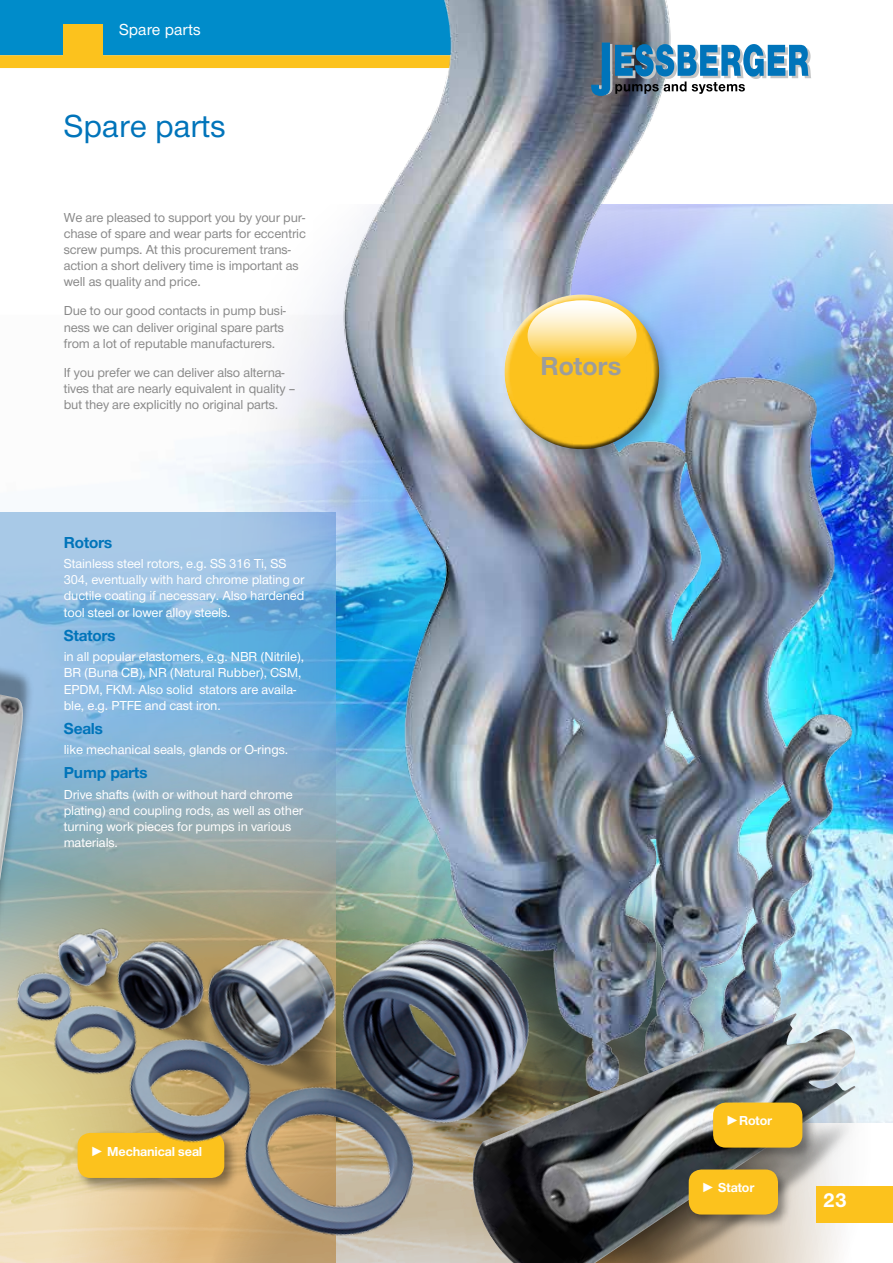
<style>
.page{position:relative;width:893px;height:1263px;background:#fff}
.page>*{position:absolute;margin:0;border:0;box-sizing:border-box;transform-origin:0 0}
.t1{font:500 33px "Nimbus Sans Novus T";color:#0074ba}
.t2{font:700 27px "Nimbus Sans Novus T";color:#9c9d9d}
.t3{font:700 21px "Nimbus Sans Novus T";color:#fff}
.t4{font:700 16.5px "Nimbus Sans Novus T";letter-spacing:-.01em;color:#0074ba}
.t5{font:500 16.5px "Nimbus Sans Novus T";color:#fff}
.t6{font:500 13.5px/16.2px "Nimbus Sans Novus T";letter-spacing:-.01em;color:#fff}
.t7{font:500 13.5px/16.2px "Nimbus Sans Novus T";letter-spacing:-.01em;color:#898989}
.t8{font:700 13.5px "Nimbus Sans Novus T";letter-spacing:-.01em;color:#fff}
.s1{font-family:"Arial";font-weight:400}
</style>
<div class="page">
<img style="left:158px;top:204px;width:735px;height:503px">
<svg style="left:0;top:514px;width:876px;height:193px;background:#8ab9e3"></svg>
<svg style="left:34px;top:654px;width:242px;height:609px;background:#89b7d5"></svg>
<img style="left:105px;top:707px;width:788px;height:556px">
<img style="left:276px;top:96px;width:585px;height:953px">
<img style="left:856px;top:1049px;width:31px;height:214px">
<img style="left:472px;top:1013px;width:384px;height:250px">
<div style="left:501px;top:291px;width:173px;height:173px;background:#000;opacity:.19"></div>
<div style="left:504px;top:292px;width:149px;height:119px;background:#fff;opacity:.75"></div>
<div style="left:507px;top:319px;width:155px;height:130px;background:#000;opacity:.75"></div>
<svg style="left:528px;top:300px;width:109px;height:71px;background:#fde090"></svg>
<svg style="left:0;top:0;width:811px;height:96px"></svg>
<div style="left:602px;top:43px;width:8px;height:46px;background:#0074ba"></div>
<div style="left:0;top:642px;width:34px;height:621px;background:#000;opacity:.37"></div>
<img style="left:0;top:694px;width:23px;height:181px">
<div style="left:816px;top:1186px;width:77px;height:36px;background:#fcc21d"></div>
<div style="left:686px;top:1167px;width:106px;height:61px;background:#000;opacity:.39"></div>
<div style="left:689px;top:1169px;width:89px;height:45px;background:#fcc21d;border-radius:13px"></div>
<div style="left:711px;top:1100px;width:105px;height:61px;background:#000;opacity:.39"></div>
<div style="left:713px;top:1102px;width:89px;height:45px;background:#fcc21d;border-radius:13px"></div>
<img style="left:0;top:875px;width:539px;height:371px">
<p class="t5" style="left:119px;top:20px;width:83px">Spare parts</p>
<h1 class="t1" style="left:64px;top:106px;width:163px">Spare parts</h1>
<p class="t7" style="left:64px;top:209px;width:244px">We are pleased to support you by your pur&shy;chase of spare and wear parts for eccentric screw pumps. At this procurement trans&shy;action a short delivery time is important as well as quality and price.</p>
<p class="t7" style="left:64px;top:303px;width:224px">Due to our good contacts in pump busi&shy;ness we can deliver original spare parts from a lot of reputable manufacturers.</p>
<p class="t7" style="left:64px;top:364px;width:233px">If you prefer we can deliver also alterna&shy;tives that are nearly equivalent in quality – but they are explicitly no original parts.</p>
<p class="t4" style="left:64px;top:532px;width:50px">Rotors</p>
<p class="t6" style="left:64px;top:555px;width:242px">Stainless steel rotors, e.g. SS 316 Ti, SS 304, eventually with hard chrome plating or ductile coating if necessary. Also hardened tool steel or lower alloy steels.</p>
<p class="t4" style="left:64px;top:625px;width:53px">Stators</p>
<p class="t6" style="left:64px;top:648px;width:242px">in all popular elastomers, e.g. NBR (Nitrile), BR (Buna CB), NR (Natural Rubber), CSM, EPDM, FKM. Also solid stators are availa&shy;ble, e.g. PTFE and cast iron.</p>
<p class="t4" style="left:64px;top:718px;width:41px">Seals</p>
<p class="t6" style="left:64px;top:741px;width:226px">like mechanical seals, glands or O-rings.</p>
<p class="t4" style="left:64px;top:763px;width:85px">Pump parts</p>
<p class="t6" style="left:64px;top:786px;width:241px">Drive shafts (with or without hard chrome plating) and coupling rods, as well as other turning work pieces for pumps in various materials.</p>
<p class="t8" style="left:90px;top:1143px;width:113px"><span class="s1">►</span> Mechanical seal</p>
<h2 class="t2" style="left:540px;top:350px;width:82px">Rotors</h2>
<p class="t8" style="left:726px;top:1113px;width:48px"><span class="s1">►</span>Rotor</p>
<p class="t8" style="left:701px;top:1179px;width:54px"><span class="s1">►</span> Stator</p>
<h3 class="t3" style="left:823px;top:1188px;width:25px">23</h3>
</div>
